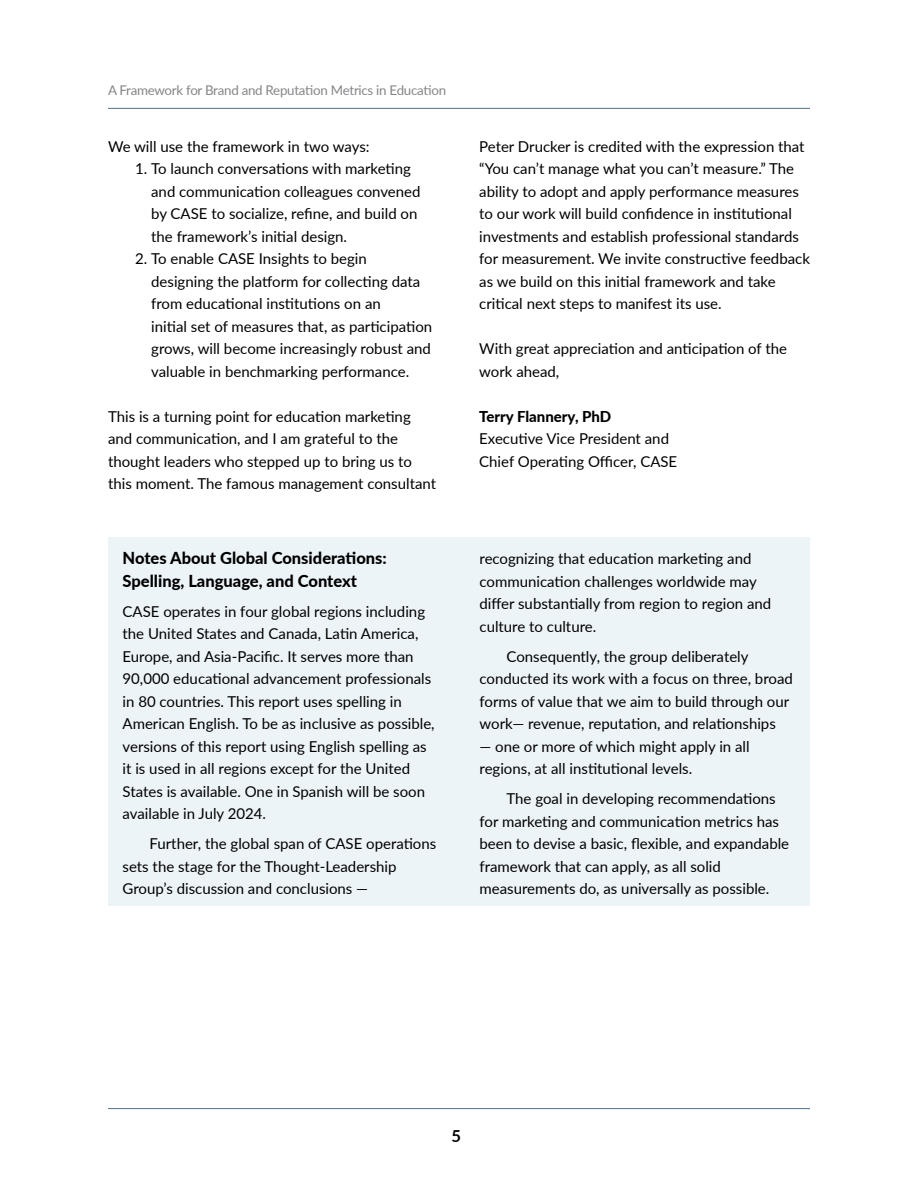
<style>
.page{position:relative;width:918px;height:1188px;background:#fff}
.page>*{position:absolute;margin:0;border:0;box-sizing:border-box;transform-origin:0 0}
.t1{font:800 16.5px/22.5px "Lato";color:#000}
.t2{font:700 16.5px "Lato";color:#000}
.t3{font:15px/22.5px "Lato";color:#000}
.t4{font:800 15px "Lato";color:#000}
.t5{font:13.35px "Lato";letter-spacing:-.02em;color:#848588}
</style>
<div class="page">
<div style="left:108px;top:537px;width:702px;height:369px;background:#edf4f7"></div>
<hr style="left:108px;top:108px;width:702px;height:1px;background:#51708b">
<hr style="left:108px;top:1108px;width:702px;height:1px;background:#51708b">
<p class="t5" style="left:108px;top:81px;width:340px">A Framework for Brand and Reputation Metrics in Education</p>
<p class="t3" style="left:108px;top:134px;width:263px">We will use the framework in two ways:</p>
<p class="t3" style="left:151px;top:157px;width:271px;text-indent:-16px">1. To launch conversations with marketing and communication colleagues convened by CASE to socialize, refine, and build on the framework’s initial design.</p>
<p class="t3" style="left:151px;top:247px;width:283px;text-indent:-16px">2. To enable CASE Insights to begin designing the platform for collecting data from educational institutions on an<br>initial set of measures that, as participation grows, will become increasingly robust and valuable in benchmarking performance.</p>
<p class="t3" style="left:108px;top:404px;width:330px">This is a turning point for education marketing and communication, and I am grateful to the thought leaders who stepped up to bring us to this moment. The famous management consultant</p>
<p class="t1" style="left:123px;top:546px;width:266px">Notes About Global Considerations:<br>Spelling, Language, and Context</p>
<p class="t3" style="left:123px;top:599px;width:314px">CASE operates in four global regions including the United States and Canada, Latin America, Europe, and Asia-Pacific. It serves more than 90,000 educational advancement professionals in 80 countries. This report uses spelling in American English. To be as inclusive as possible, versions of this report using English spelling as it is used in all regions except for the United States is available. One in Spanish will be soon available in July 2024.</p>
<p class="t3" style="left:123px;top:832px;width:315px;text-indent:27px">Further, the global span of CASE operations sets the stage for the Thought-Leadership<br>Group’s discussion and conclusions —</p>
<p class="t3" style="left:479px;top:134px;width:332px">Peter Drucker is credited with the expression that “You can’t manage what you can’t measure.” The ability to adopt and apply performance measures to our work will build confidence in institutional investments and establish professional standards for measurement. We invite constructive feedback as we build on this initial framework and take critical next steps to manifest its use.</p>
<p class="t3" style="left:479px;top:337px;width:309px">With great appreciation and anticipation of the work ahead,</p>
<p class="t4" style="left:479px;top:405px;width:134px">Terry Flannery, PhD</p>
<p class="t3" style="left:479px;top:427px;width:200px">Executive Vice President and<br>Chief Operating Officer, CASE</p>
<p class="t3" style="left:480px;top:547px;width:293px">recognizing that education marketing and communication challenges worldwide may differ substantially from region to region and culture to culture.</p>
<p class="t3" style="left:480px;top:644px;width:315px;text-indent:27px">Consequently, the group deliberately conducted its work with a focus on three, broad forms of value that we aim to build through our work— revenue, reputation, and relationships</p>
<p class="t3" style="left:480px;top:734px;width:272px">— one or more of which might apply in all regions, at all institutional levels.</p>
<p class="t3" style="left:480px;top:787px;width:311px;text-indent:27px">The goal in developing recommendations for marketing and communication metrics has been to devise a basic, flexible, and expandable framework that can apply, as all solid measurements do, as universally as possible.</p>
<p class="t2" style="left:452px;top:1124px;width:11px">5</p>
</div>
